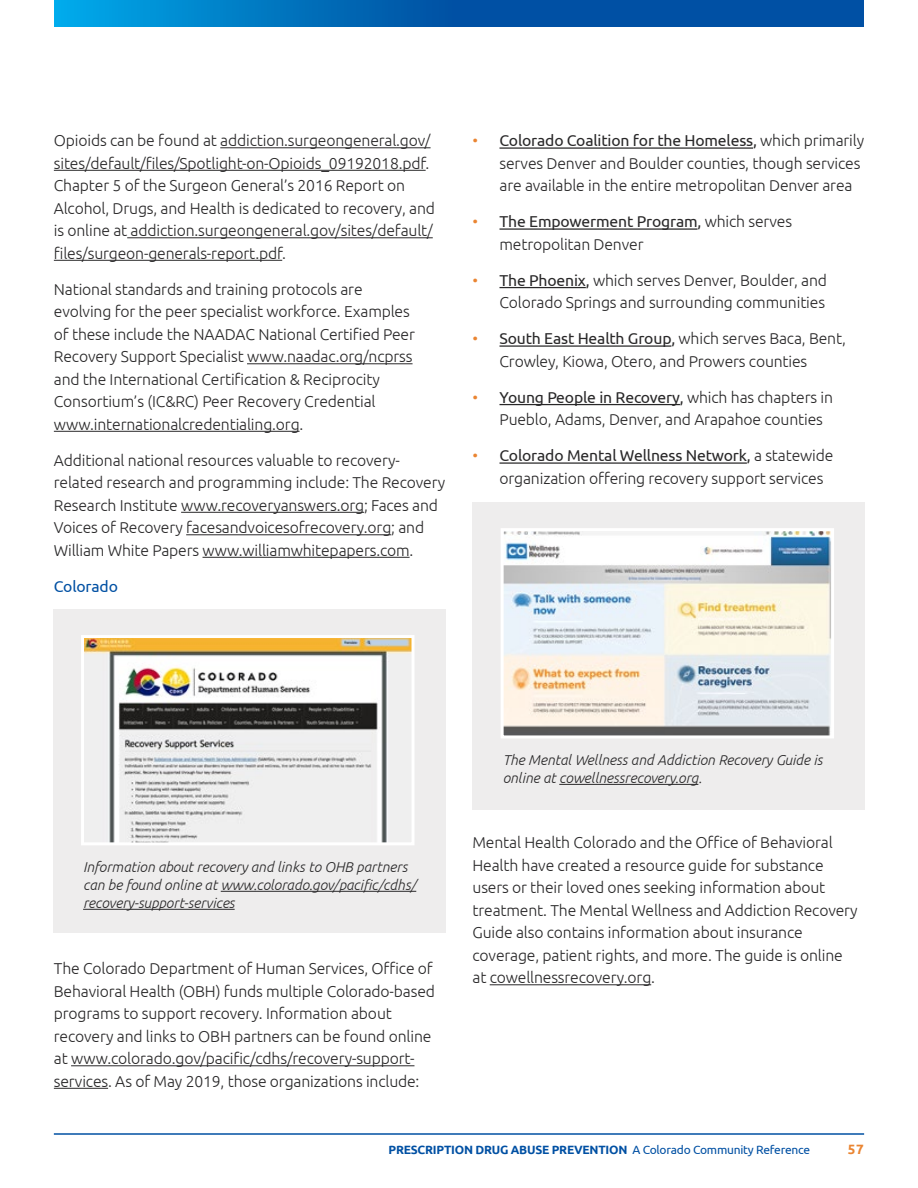
<style>
.page{position:relative;width:918px;height:1188px;background:#fff}
.page>*{position:absolute;margin:0;border:0;box-sizing:border-box;transform-origin:0 0}
.t1{font:300 15.75px/22.5px "Ubuntu";letter-spacing:-.01em;color:#292829}
.t2{font:15.75px "Ubuntu";letter-spacing:-.01em;color:#0050a3}
.t3{font:italic 300 14.25px/18px "Ubuntu";color:#292829}
.t4{font:700 13.5px "Ubuntu";color:#ea8532}
.t5{font:700 12px "Ubuntu";letter-spacing:-.02em;color:#0050a3}
.s1{color:#ea8532}
.s2{font-weight:400}
</style>
<div class="page">
<svg style="left:54px;top:0;width:810px;height:27px;background:#0066b4"></svg>
<hr style="left:54px;top:1133px;width:810px;height:2px;background:#0050a3">
<hr style="left:220px;top:147px;width:211px;height:1px;background:#292829">
<hr style="left:54px;top:170px;width:372px;height:1px;background:#292829">
<hr style="left:127px;top:237px;width:306px;height:1px;background:#292829">
<hr style="left:54px;top:260px;width:228px;height:1px;background:#292829">
<hr style="left:247px;top:363px;width:166px;height:1px;background:#292829">
<hr style="left:54px;top:431px;width:246px;height:1px;background:#292829">
<hr style="left:181px;top:512px;width:183px;height:1px;background:#292829">
<hr style="left:186px;top:534px;width:205px;height:1px;background:#292829">
<hr style="left:203px;top:557px;width:207px;height:1px;background:#292829">
<hr style="left:71px;top:1065px;width:343px;height:1px;background:#292829">
<hr style="left:54px;top:1088px;width:54px;height:1px;background:#292829">
<hr style="left:500px;top:147px;width:253px;height:2px;background:#292829">
<hr style="left:500px;top:228px;width:198px;height:2px;background:#292829">
<hr style="left:500px;top:287px;width:86px;height:1px;background:#292829">
<hr style="left:500px;top:345px;width:171px;height:2px;background:#292829">
<hr style="left:500px;top:404px;width:180px;height:1px;background:#292829">
<hr style="left:500px;top:462px;width:247px;height:2px;background:#292829">
<hr style="left:490px;top:984px;width:161px;height:1px;background:#292829">
<div style="left:472px;top:502px;width:393px;height:308px;background:#eeeded"></div>
<div style="left:53px;top:609px;width:393px;height:324px;background:#eeeded"></div>
<img style="left:505px;top:532px;width:325px;height:202px">
<div style="left:501px;top:528px;width:333px;height:210px;border:3px solid #fff"></div>
<img style="left:85px;top:639px;width:326px;height:202px">
<div style="left:81px;top:635px;width:334px;height:210px;border:3px solid #fff"></div>
<hr style="left:559px;top:784px;width:139px;height:1px;background:#292829">
<hr style="left:221px;top:891px;width:195px;height:1px;background:#292829">
<hr style="left:83px;top:909px;width:152px;height:1px;background:#292829">
<p class="t1" style="left:54px;top:129px;width:383px">Opioids can be found at addiction.surgeongeneral.gov/ sites/default/files/Spotlight-on-Opioids_09192018.pdf.<br>Chapter 5 of the Surgeon General’s 2016 Report on Alcohol, Drugs, and Health is dedicated to recovery, and is online at addiction.surgeongeneral.gov/sites/default/ files/surgeon-generals-report.pdf.</p>
<p class="t1" style="left:54px;top:277px;width:363px">National standards and training protocols are evolving for the peer specialist workforce. Examples of these include the NAADAC National Certified Peer Recovery Support Specialist www.naadac.org/ncprss and the International Certification &amp; Reciprocity Consortium’s (IC&amp;RC) Peer Recovery Credential www.internationalcredentialing.org.</p>
<p class="t1" style="left:54px;top:448px;width:393px">Additional national resources valuable to recovery&shy;related research and programming include: The Recovery Research Institute www.recoveryanswers.org; Faces and Voices of Recovery facesandvoicesofrecovery.org; and William White Papers www.williamwhitepapers.com.</p>
<p class="t2" style="left:54px;top:577px;width:66px">Colorado</p>
<p class="t1" style="left:500px;top:129px;width:366px;text-indent:-27px"><span class="s1">•</span> <span class="s2">Colorado Coalition for the Homeless,</span> which primarily serves Denver and Boulder counties, though services are available in the entire metropolitan Denver area</p>
<p class="t1" style="left:500px;top:210px;width:294px;text-indent:-27px"><span class="s1">•</span> <span class="s2">The Empowerment Program,</span> which serves metropolitan Denver</p>
<p class="t1" style="left:473px;top:268px;width:356px;text-align:right"><span class="s1">•</span> <span class="s2">The Phoenix,</span> which serves Denver, Boulder, and<br>Colorado Springs and surrounding communities</p>
<p class="t1" style="left:500px;top:327px;width:348px;text-indent:-27px"><span class="s1">•</span> <span class="s2">South East Health Group,</span> which serves Baca, Bent,<br>Crowley, Kiowa, Otero, and Prowers counties</p>
<p class="t1" style="left:500px;top:385px;width:335px;text-indent:-27px"><span class="s1">•</span> <span class="s2">Young People in Recovery,</span> which has chapters in<br>Pueblo, Adams, Denver, and Arapahoe counties</p>
<p class="t1" style="left:500px;top:444px;width:335px;text-indent:-27px"><span class="s1">•</span> <span class="s2">Colorado Mental Wellness Network,</span> a statewide organization offering recovery support services</p>
<p class="t3" style="left:83px;top:857px;width:335px">Information about recovery and links to OHB partners can be found online at www.colorado.gov/pacific/cdhs/ recovery-support-services</p>
<p class="t1" style="left:54px;top:957px;width:383px">The Colorado Department of Human Services, Office of Behavioral Health (OBH) funds multiple Colorado-based programs to support recovery. Information about recovery and links to OBH partners can be found online at www.colorado.gov/pacific/cdhs/recovery-support&shy;services. As of May 2019, those organizations include :</p>
<p class="t3" style="left:503px;top:750px;width:321px">The Mental Wellness and Addiction Recovery Guide is online at cowellnessrecovery.org.</p>
<p class="t1" style="left:473px;top:831px;width:387px">Mental Health Colorado and the Office of Behavioral Health have created a resource guide for substance users or their loved ones seeking information about treatment. The Mental Wellness and Addiction Recovery Guide also contains information about insurance coverage, patient rights, and more. The guide is online at cowellnessrecovery.org.</p>
<p class="t5" style="left:389px;top:1142px;width:423px">PRESCRIPTION DRUG ABUSE PREVENTION <span class="s2">A Colorado Community Reference</span></p>
<p class="t4" style="left:848px;top:1141px;width:17px">57</p>
</div>
